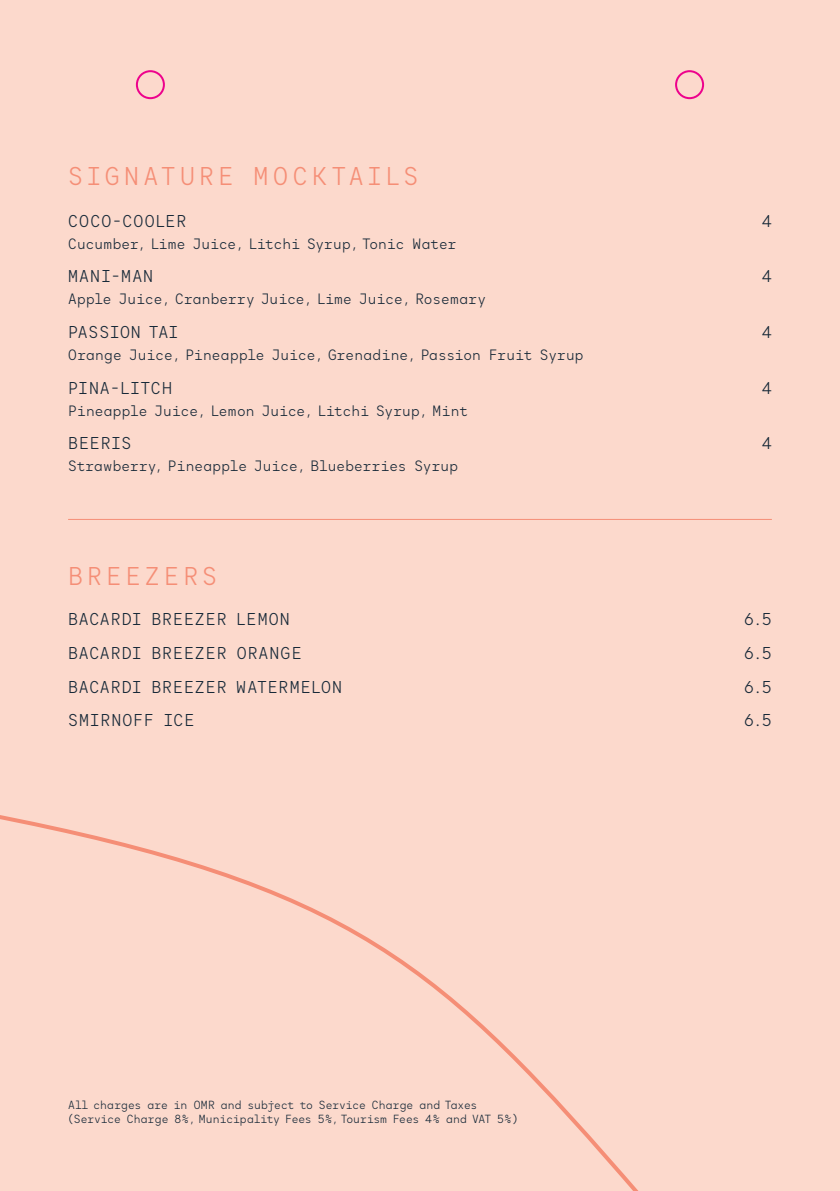
<style>
.page{position:relative;width:840px;height:1191px;background:#fff}
.page>*{position:absolute;margin:0;border:0;box-sizing:border-box;transform-origin:0 0}
.Section_Header{font:24px "Antikor Text";letter-spacing:.18em;color:#f58e76}
.Wines{font:16px "Antikor Text";letter-spacing:.06em;color:#172938}
.Wines-2{font:16px "Antikor Text";letter-spacing:.025em;color:#172938}
.Descriptor{font:14px "Antikor Text";letter-spacing:.01em;color:#172938}
.Wines-3{font:14px "Antikor Text";letter-spacing:.01em;color:#172938}
.t1{font:11px/14px "Antikor Text";letter-spacing:-.01em;color:#172938}
</style>
<div class="page">
<div style="left:0;top:0;width:839px;height:1191px;background:#fcd9cc"></div>
<svg style="left:0;top:815px;width:639px;height:376px"></svg>
<hr style="left:68px;top:519px;width:703px;height:1px;background:#f58e76">
<div style="left:136px;top:70px;width:29px;height:29px;border:2px solid #ed028c;border-radius:50%"></div>
<div style="left:674px;top:70px;width:29px;height:29px;border:2px solid #ed028c;border-radius:50%"></div>
<p class="Section_Header" style="left:68px;top:161px;width:351px">SIGNATURE MOCKTAILS</p>
<p class="Wines" style="left:68px;top:210px;width:120px">COCO-COOLER</p>
<p class="Wines" style="left:761px;top:210px;width:11px">4</p>
<p class="Descriptor" style="left:68px;top:235px;width:389px">Cucumber, Lime Juice, Litchi Syrup, Tonic Water</p>
<p class="Wines" style="left:68px;top:266px;width:86px">MANI-MAN</p>
<p class="Wines" style="left:761px;top:266px;width:11px">4</p>
<p class="Descriptor" style="left:68px;top:290px;width:419px">Apple Juice, Cranberry Juice, Lime Juice, Rosemary</p>
<p class="Wines-2" style="left:68px;top:322px;width:112px">PASSION TAI</p>
<p class="Wines" style="left:761px;top:322px;width:11px">4</p>
<p class="Descriptor" style="left:68px;top:346px;width:517px">Orange Juice, Pineapple Juice, Grenadine, Passion Fruit Syrup</p>
<p class="Wines-2" style="left:68px;top:377px;width:105px">PINA-LITCH</p>
<p class="Wines" style="left:761px;top:377px;width:11px">4</p>
<p class="Wines-3" style="left:68px;top:402px;width:401px">Pineapple Juice, Lemon Juice, Litchi Syrup, Mint</p>
<p class="Wines" style="left:68px;top:433px;width:65px">BEERIS</p>
<p class="Wines" style="left:761px;top:433px;width:11px">4</p>
<p class="Wines-3" style="left:68px;top:457px;width:391px">Strawberry, Pineapple Juice, Blueberries Syrup</p>
<p class="Section_Header" style="left:68px;top:561px;width:150px">BREEZERS</p>
<p class="Wines" style="left:68px;top:609px;width:223px">BACARDI BREEZER LEMON</p>
<p class="Wines" style="left:743px;top:609px;width:29px">6.5</p>
<p class="Wines" style="left:68px;top:643px;width:235px">BACARDI BREEZER ORANGE</p>
<p class="Wines" style="left:743px;top:643px;width:29px">6.5</p>
<p class="Wines" style="left:68px;top:676px;width:275px">BACARDI BREEZER WATERMELON</p>
<p class="Wines" style="left:743px;top:676px;width:29px">6.5</p>
<p class="Wines" style="left:68px;top:710px;width:128px">SMIRNOFF ICE</p>
<p class="Wines" style="left:743px;top:710px;width:29px">6.5</p>
<p class="t1" style="left:68px;top:1097px;width:451px">All charges are in OMR and subject to Service Charge and Taxes (Service Charge 8%, Municipality Fees 5%, Tourism Fees 4% and VAT 5%)</p>
</div>
